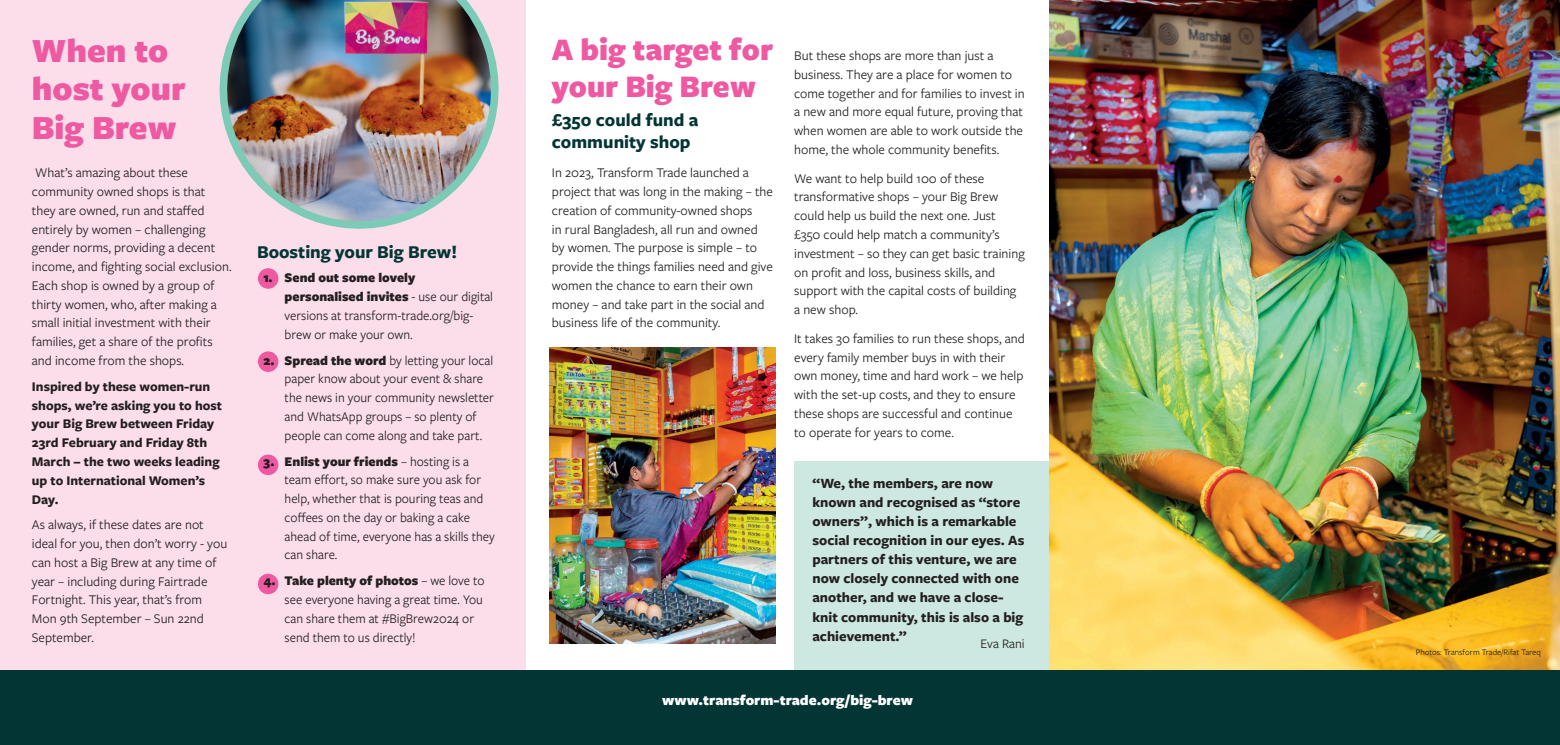
<style>
.page{position:relative;width:1560px;height:745px;background:#fff}
.page>*{position:absolute;margin:0;border:0;box-sizing:border-box;transform-origin:0 0}
.t1{font:900 35px/38.8px "Freight Sans Pro";color:#ef59a1}
.t2{font:900 32.5px/37.5px "Freight Sans Pro";color:#ef59a1}
.t3{font:700 18.75px/22.5px "Freight Sans Pro";color:#023534}
.t4{font:900 15px "Freight Sans Pro";color:#fff}
.t5{font:700 14.62px/19.1px "Freight Sans Pro";color:#231f20}
.t6{font:13.75px/18.8px "Freight Sans Pro";color:#231f20}
.t7{font:700 13.75px/18.8px "Freight Sans Pro";color:#231f20}
.t8{font:13.5px "Freight Sans Pro";color:#231f20}
.t9{font:8.75px "Freight Sans Pro";color:#231f20}
.s1{font-weight:900}
</style>
<div class="page">
<div style="left:794px;top:461px;width:400px;height:283px;background:#cde8e0"></div>
<div style="left:0;top:0;width:526px;height:744px;background:#fbdeea"></div>
<img style="left:1049px;top:0;width:510px;height:670px">
<div style="left:258px;top:268px;width:20px;height:20px;background:#ef59a1;border-radius:50%"></div>
<div style="left:258px;top:351px;width:20px;height:20px;background:#ef59a1;border-radius:50%"></div>
<div style="left:258px;top:454px;width:20px;height:21px;background:#ef59a1;border-radius:50%"></div>
<div style="left:258px;top:573px;width:20px;height:21px;background:#ef59a1;border-radius:50%"></div>
<img style="left:549px;top:347px;width:226px;height:296px">
<img style="left:219px;top:0;width:280px;height:229px">
<div style="left:0;top:670px;width:1559px;height:74px;background:#023534"></div>
<h1 class="t1" style="left:32px;top:30px;width:155px">When to host your<br>Big Brew</h1>
<p class="t6" style="left:32px;top:163px;width:201px">What’s amazing about these community owned shops is that they are owned, run and staffed entirely by women – challenging gender norms, providing a decent income, and fighting social exclusion.<br>Each shop is owned by a group of thirty women, who, after making a small initial investment with their families, get a share of the profits and income from the shops.</p>
<p class="t7" style="left:32px;top:376px;width:191px">Inspired by these women-run shops, we’re asking you to host your Big Brew between Friday<br>23rd February and Friday 8th<br>March – the two weeks leading up to International Women’s<br>Day.</p>
<p class="t6" style="left:32px;top:514px;width:197px">As always, if these dates are not ideal for you, then don’t worry - you can host a Big Brew at any time of year – including during Fairtrade<br>Fortnight. This year, that’s from<br>Mon 9th September – Sun 22nd<br>September.</p>
<h3 class="t3" style="left:257px;top:240px;width:201px">Boosting your Big Brew!</h3>
<p class="t6" style="left:284px;top:268px;width:210px;text-indent:-21px"><span class="s1">1. Send out some lovely personalised invites</span> - use our digital versions at transform-trade.org/big&shy;brew or make your own.</p>
<p class="t6" style="left:284px;top:350px;width:211px;text-indent:-21px"><span class="s1">2. Spread the word</span> by letting your local paper know about your event &amp; share the news in your community newsletter and WhatsApp groups – so plenty of people can come along and take part.</p>
<p class="t6" style="left:284px;top:451px;width:212px;text-indent:-21px"><span class="s1">3. Enlist your friends</span> – hosting is a team effort, so make sure you ask for help, whether that is pouring teas and coffees on the day or baking a cake ahead of time, everyone has a skills they can share.</p>
<p class="t6" style="left:284px;top:570px;width:201px;text-indent:-21px"><span class="s1">4. Take plenty of photos</span> – we love to see everyone having a great time. You can share them at #BigBrew2024 or send them to us directly!</p>
<h2 class="t2" style="left:552px;top:29px;width:222px">A big target for your Big Brew</h2>
<h3 class="t3" style="left:552px;top:108px;width:148px">£350 could fund a community shop</h3>
<p class="t6" style="left:552px;top:163px;width:222px">In 2023, Transform Trade launched a project that was long in the making – the creation of community-owned shops<br>in rural Bangladesh, all run and owned by women. The purpose is simple – to provide the things families need and give women the chance to earn their own money – and take part in the social and business life of the community.</p>
<p class="t6" style="left:794px;top:46px;width:232px">But these shops are more than just a business. They are a place for women to come together and for families to invest in a new and more equal future, proving that when women are able to work outside the home, the whole community benefits.</p>
<p class="t6" style="left:794px;top:168px;width:232px">We want to help build 100 of these transformative shops – your Big Brew could help us build the next one. Just £350 could help match a community’s investment – so they can get basic training on profit and loss, business skills, and support with the capital costs of building a new shop.</p>
<p class="t6" style="left:794px;top:328px;width:232px">It takes 30 families to run these shops, and every family member buys in with their own money, time and hard work – we help with the set-up costs, and they to ensure these shops are successful and continue to operate for years to come.</p>
<p class="t5" style="left:812px;top:472px;width:213px">“We, the members, are now known and recognised as “store owners”, which is a remarkable social recognition in our eyes. As partners of this venture, we are now closely connected with one another, and we have a close&shy;knit community, this is also a big achievement.”</p>
<p class="t8" style="left:980px;top:634px;width:46px">Eva Rani</p>
<p class="t4" style="left:662px;top:689px;width:252px">www.transform-trade.org/big-brew</p>
<p class="t9" style="left:1415px;top:646px;width:126px">Photos: Transform Trade/Rifat Tareq</p>
</div>
